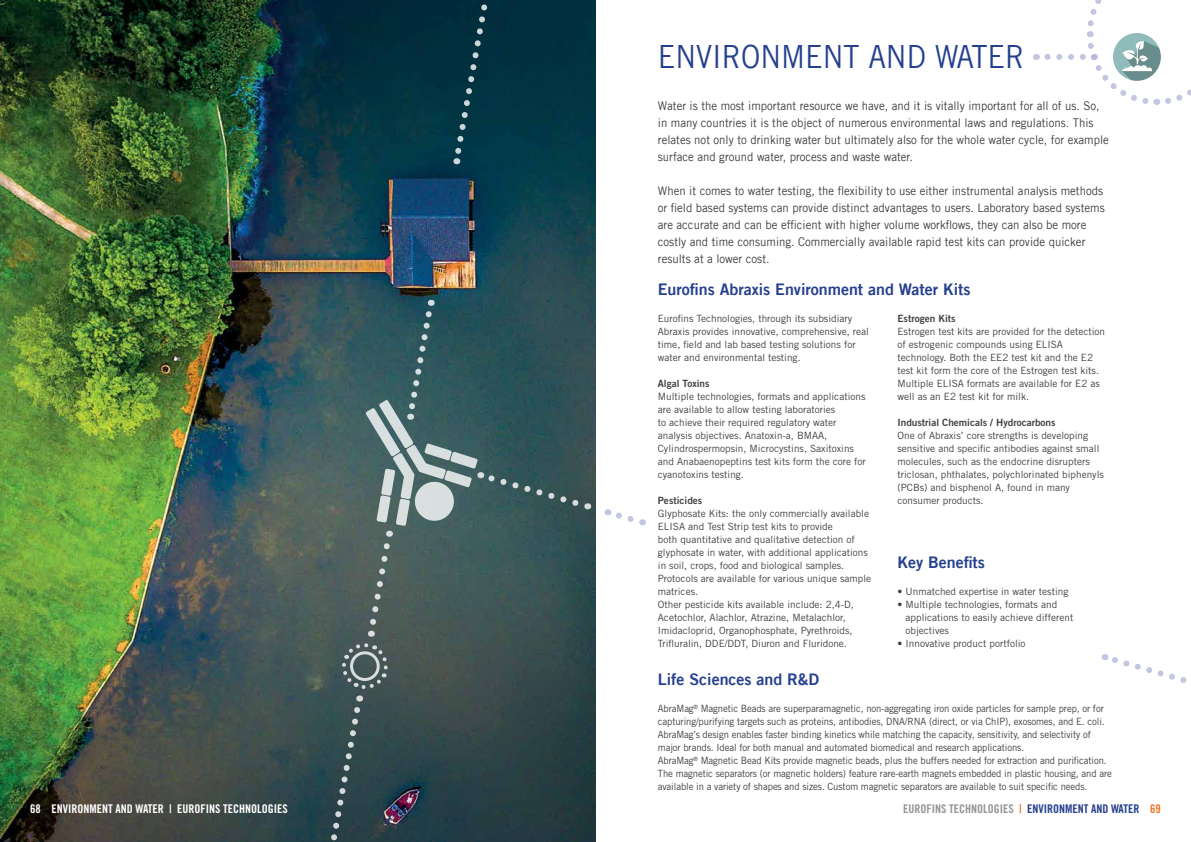
<style>
.page{position:relative;width:1191px;height:842px;background:#fff}
.page>*{position:absolute;margin:0;border:0;box-sizing:border-box;transform-origin:0 0}
.t1{font:32px "Trade Gothic LT";color:#25408f;scale:.9 1}
.t2{font:16px "Trade Gothic LT Bold Two";color:#25408f}
.t3{font:12px/17px "Trade Gothic LT";color:#414042;scale:.95 1}
.t4{font:12px "Trade Gothic LT Std Bd Cn 20";color:#fff}
.t5{font:12px "Trade Gothic LT Std Bd Cn 20";color:#939598}
.t6{font:10px/13px "Trade Gothic LT Std";color:#414042}
.t7{font:10px/13px "Trade Gothic LT Std";color:#414042;scale:.95 1}
.t8{font:10px "Trade Gothic LT Std Bd 2";color:#414042}
.s1{color:#ed7623}
.s2{color:#25408f}
</style>
<div class="page">
<svg style="left:1047px;top:0;width:144px;height:105px"></svg>
<img style="left:0;top:0;width:595px;height:842px">
<svg style="left:1102px;top:654px;width:85px;height:29px"></svg>
<svg style="left:606px;top:509px;width:37px;height:17px"></svg>
<svg style="left:452px;top:0;width:43px;height:164px;background:#0c3b49"></svg>
<svg style="left:321px;top:300px;width:267px;height:542px;background:#3d5759"></svg>
<h1 class="t1" style="left:658px;top:38px;width:409px">ENVIRONMENT AND WATER</h1>
<p class="t3" style="left:658px;top:97px;width:476px">Water is the most important resource we have, and it is vitally important for all of us. So, in many countries it is the object of numerous environmental laws and regulations. This relates not only to drinking water but ultimately also for the whole water cycle, for example surface and ground water, process and waste water.</p>
<p class="t3" style="left:658px;top:182px;width:472px">When it comes to water testing, the flexibility to use either instrumental analysis methods or field based systems can provide distinct advantages to users. Laboratory based systems are accurate and can be efficient with higher volume workflows, they can also be more costly and time consuming. Commercially available rapid test kits can provide quicker results at a lower cost.</p>
<h2 class="t2" style="left:658px;top:279px;width:314px">Eurofins Abraxis Environment and Water Kits</h2>
<p class="t6" style="left:658px;top:312px;width:213px">Eurofins Technologies, through its subsidiary Abraxis provides innovative, comprehensive, real time, field and lab based testing solutions for water and environmental testing.</p>
<p class="t8" style="left:658px;top:377px;width:53px">Algal Toxins</p>
<p class="t6" style="left:658px;top:390px;width:210px">Multiple technologies, formats and applications are available to allow testing laboratories<br>to achieve their required regulatory water analysis objectives. Anatoxin-a, BMAA, Cylindrospermopsin, Microcystins, Saxitoxins and Anabaenopeptins test kits form the core for cyanotoxins testing.</p>
<p class="t8" style="left:658px;top:494px;width:46px">Pesticides</p>
<p class="t6" style="left:658px;top:507px;width:215px">Glyphosate Kits: the only commercially available ELISA and Test Strip test kits to provide<br>both quantitative and qualitative detection of glyphosate in water, with additional applications in soil, crops, food and biological samples.<br>Protocols are available for various unique sample matrices.<br>Other pesticide kits available include: 2,4-D, Acetochlor, Alachlor, Atrazine, Metalachlor, Imidacloprid, Organophosphate, Pyrethroids, Trifluralin, DDE/DDT, Diuron and Fluridone.</p>
<p class="t8" style="left:897px;top:312px;width:60px">Estrogen Kits</p>
<p class="t6" style="left:897px;top:325px;width:209px">Estrogen test kits are provided for the detection of estrogenic compounds using ELISA technology. Both the EE2 test kit and the E2 test kit form the core of the Estrogen test kits.<br>Multiple ELISA formats are available for E2 as well as an E2 test kit for milk.</p>
<p class="t8" style="left:897px;top:416px;width:160px">Industrial Chemicals / Hydrocarbons</p>
<p class="t6" style="left:897px;top:429px;width:208px">One of Abraxis’ core strengths is developing sensitive and specific antibodies against small molecules, such as the endocrine disrupters triclosan, phthalates, polychlorinated biphenyls (PCBs) and bisphenol A, found in many consumer products.</p>
<h2 class="t2" style="left:897px;top:552px;width:89px">Key Benefits</h2>
<p class="t6" style="left:897px;top:585px;width:172px">• Unmatched expertise in water testing</p>
<p class="t6" style="left:905px;top:598px;width:169px;text-indent:-8px">• Multiple technologies, formats and applications to easily achieve different objectives</p>
<p class="t6" style="left:897px;top:637px;width:130px">• Innovative product portfolio</p>
<h2 class="t2" style="left:658px;top:669px;width:163px">Life Sciences and R&amp;D</h2>
<p class="t7" style="left:658px;top:702px;width:479px">AbraMag<sup>®</sup> Magnetic Beads are superparamagnetic, non-aggregating iron oxide particles for sample prep, or for capturing/purifying targets such as proteins, antibodies, DNA/RNA (direct, or via ChIP), exosomes, and E. coli.<br>AbraMag’s design enables faster binding kinetics while matching the capacity, sensitivity, and selectivity of major brands. Ideal for both manual and automated biomedical and research applications.<br>AbraMag<sup>®</sup> Magnetic Bead Kits provide magnetic beads, plus the buffers needed for extraction and purification.<br>The magnetic separators (or magnetic holders) feature rare-earth magnets embedded in plastic housing, and are available in a variety of shapes and sizes. Custom magnetic separators are available to suit specific needs.</p>
<p class="t4" style="left:30px;top:802px;width:259px">68 ENVIRONMENT AND WATER | EUROFINS TECHNOLOGIES</p>
<p class="t5" style="left:903px;top:802px;width:259px">EUROFINS TECHNOLOGIES <span class="s1">|</span> <span class="s2">ENVIRONMENT AND WATER</span> <span class="s1">69</span></p>
</div>
